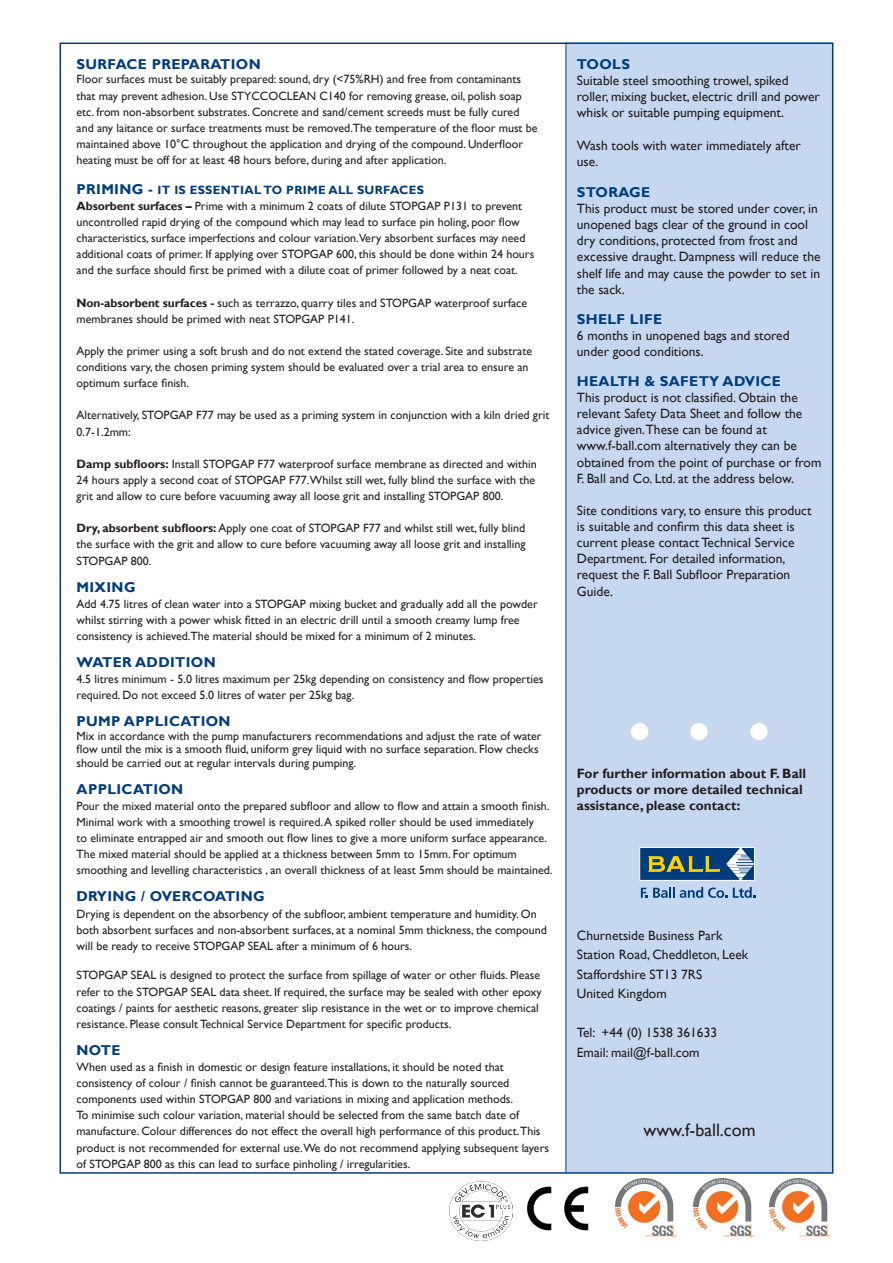
<style>
.page{position:relative;width:893px;height:1263px;background:#fff}
.page>*{position:absolute;margin:0;border:0;box-sizing:border-box;transform-origin:0 0}
.t1{font:18px "Gill Sans";color:#231f20}
.t2{font:700 14.25px "Gill Sans";letter-spacing:.025em;color:#013d7d}
.t3{font:13.5px/16.2px "Gill Sans";color:#231f20}
.t4{font:700 13.5px "Gill Sans";color:#231f20}
.t5{font:12px/16.2px "Gill Sans";color:#231f20}
.t6{font:700 12px "Gill Sans";letter-spacing:.025em;color:#013d7d}
.s1{font-size:14.25px}
.s2{font-weight:700}
</style>
<div class="page">
<div style="left:566px;top:43px;width:267px;height:1129px;background:#c6d8ef"></div>
<hr style="left:566px;top:43px;width:1px;height:1130px;background:#013d7d">
<div style="left:690px;top:723px;width:18px;height:17px;background:#fff;border-radius:50%"></div>
<div style="left:631px;top:723px;width:17px;height:17px;background:#fff;border-radius:50%"></div>
<div style="left:750px;top:723px;width:18px;height:17px;background:#fff;border-radius:50%"></div>
<svg style="left:641px;top:887px;width:86px;height:11px"></svg>
<svg style="left:733px;top:887px;width:22px;height:11px"></svg>
<div style="left:639px;top:847px;width:116px;height:34px;background:#013d7d;border:1px solid #fff"></div>
<svg style="left:648px;top:856px;width:72px;height:16px"></svg>
<svg style="left:726px;top:847px;width:29px;height:33px"></svg>
<img style="left:527px;top:1186px;width:62px;height:45px">
<img style="left:769px;top:1178px;width:61px;height:60px">
<img style="left:693px;top:1178px;width:61px;height:60px">
<img style="left:615px;top:1178px;width:61px;height:60px">
<img style="left:449px;top:1181px;width:64px;height:60px">
<p class="t2" style="left:77px;top:56px;width:186px">SURFACE PREPARATION</p>
<p class="t5" style="left:77px;top:71px;width:463px">Floor surfaces must be suitably prepared: sound, dry (&lt;75%RH) and free from contaminants that may prevent adhesion. Use STYCCOCLEAN C140 for removing grease, oil, polish soap etc. from non-absorbent substrates. Concrete and sand/cement screeds must be fully cured and any laitance or surface treatments must be removed.The temperature of the floor must be maintained above 10°C throughout the application and drying of the compound. Underfloor heating must be off for at least 48 hours before, during and after application.</p>
<p class="t6" style="left:77px;top:182px;width:349px"><span class="s1">PRIMING -</span> IT IS ESSENTIAL TO PRIME ALL SURFACES</p>
<p class="t5" style="left:77px;top:198px;width:459px"><span class="s2">Absorbent surfaces –</span> Prime with a minimum 2 coats of dilute STOPGAP P131 to prevent uncontrolled rapid drying of the compound which may lead to surface pin holing, poor flow characteristics, surface imperfections and colour variation.Very absorbent surfaces may need additional coats of primer. If applying over STOPGAP 600, this should be done within 24 hours and the surface should first be primed with a dilute coat of primer followed by a neat coat.</p>
<p class="t5" style="left:77px;top:295px;width:452px"><span class="s2">Non-absorbent surfaces -</span> such as terrazzo, quarry tiles and STOPGAP waterproof surface membranes should be primed with neat STOPGAP P141.</p>
<p class="t5" style="left:77px;top:343px;width:457px">Apply the primer using a soft brush and do not extend the stated coverage. Site and substrate conditions vary, the chosen priming system should be evaluated over a trial area to ensure an optimum surface finish.</p>
<p class="t5" style="left:77px;top:407px;width:474px">Alternatively, STOPGAP F77 may be used as a priming system in conjunction with a kiln dried grit<br>0.7-1.2mm:</p>
<p class="t5" style="left:77px;top:456px;width:462px"><span class="s2">Damp subfloors:</span> Install STOPGAP F77 waterproof surface membrane as directed and within<br>24 hours apply a second coat of STOPGAP F77.Whilst still wet, fully blind the surface with the grit and allow to cure before vacuuming away all loose grit and installing STOPGAP 800.</p>
<p class="t5" style="left:77px;top:520px;width:451px;text-align:justify"><span class="s2">Dry, absorbent subfloors:</span> Apply one coat of STOPGAP F77 and whilst still wet, fully blind the surface with the grit and allow to cure before vacuuming away all loose grit and installing STOPGAP 800.</p>
<p class="t2" style="left:77px;top:578px;width:61px">MIXING</p>
<p class="t5" style="left:77px;top:596px;width:463px">Add 4.75 litres of clean water into a STOPGAP mixing bucket and gradually add all the powder whilst stirring with a power whisk fitted in an electric drill until a smooth creamy lump free consistency is achieved.The material should be mixed for a minimum of 2 minutes.</p>
<p class="t2" style="left:77px;top:654px;width:141px">WATER ADDITION</p>
<p class="t5" style="left:77px;top:671px;width:469px">4.5 litres minimum - 5.0 litres maximum per 25kg depending on consistency and flow properties required. Do not exceed 5.0 litres of water per 25kg bag.</p>
<p class="t2" style="left:77px;top:713px;width:156px">PUMP APPLICATION</p>
<p class="t5" style="left:77px;top:729px;width:467px;line-height:13.5px">Mix in accordance with the pump manufacturers recommendations and adjust the rate of water flow until the mix is a smooth fluid, uniform grey liquid with no surface separation. Flow checks should be carried out at regular intervals during pumping.</p>
<p class="t2" style="left:77px;top:780px;width:108px">APPLICATION</p>
<p class="t5" style="left:77px;top:798px;width:478px">Pour the mixed material onto the prepared subfloor and allow to flow and attain a smooth finish.<br>Minimal work with a smoothing trowel is required. A spiked roller should be used immediately<br>to eliminate entrapped air and smooth out flow lines to give a more uniform surface appearance.<br>The mixed material should be applied at a thickness between 5mm to 15mm. For optimum smoothing and levelling characteristics , an overall thickness of at least 5mm should be maintained.</p>
<p class="t2" style="left:77px;top:888px;width:190px">DRYING / OVERCOATING</p>
<p class="t5" style="left:77px;top:905px;width:472px">Drying is dependent on the absorbency of the subfloor, ambient temperature and humidity. On both absorbent surfaces and non-absorbent surfaces, at a nominal 5mm thickness, the compound will be ready to receive STOPGAP SEAL after a minimum of 6 hours.</p>
<p class="t5" style="left:77px;top:967px;width:467px">STOPGAP SEAL is designed to protect the surface from spillage of water or other fluids. Please refer to the STOPGAP SEAL data sheet. If required, the surface may be sealed with other epoxy coatings / paints for aesthetic reasons, greater slip resistance in the wet or to improve chemical resistance. Please consult Technical Service Department for specific products.</p>
<p class="t2" style="left:77px;top:1041px;width:45px">NOTE</p>
<p class="t5" style="left:77px;top:1059px;width:474px">When used as a finish in domestic or design feature installations, it should be noted that consistency of colour / finish cannot be guaranteed.This is down to the naturally sourced components used within STOPGAP 800 and variations in mixing and application methods.<br>To minimise such colour variation, material should be selected from the same batch date of manufacture. Colour differences do not effect the overall high performance of this product.This product is not recommended for external use.We do not recommend applying subsequent layers of STOPGAP 800 as this can lead to surface pinholing / irregularities.</p>
<p class="t2" style="left:577px;top:56px;width:55px">TOOLS</p>
<p class="t3" style="left:577px;top:73px;width:244px">Suitable steel smoothing trowel, spiked roller, mixing bucket, electric drill and power whisk or suitable pumping equipment.</p>
<p class="t3" style="left:577px;top:137px;width:225px">Wash tools with water immediately after use.</p>
<p class="t2" style="left:577px;top:184px;width:75px">STORAGE</p>
<p class="t3" style="left:577px;top:201px;width:245px">This product must be stored under cover, in unopened bags clear of the ground in cool dry conditions, protected from frost and excessive draught. Dampness will reduce the shelf life and may cause the powder to set in the sack.</p>
<p class="t2" style="left:577px;top:310px;width:87px">SHELF LIFE</p>
<p class="t3" style="left:577px;top:327px;width:214px">6 months in unopened bags and stored under good conditions.</p>
<p class="t2" style="left:577px;top:373px;width:206px">HEALTH &amp; SAFETY ADVICE</p>
<p class="t3" style="left:577px;top:390px;width:227px">This product is not classified. Obtain the relevant Safety Data Sheet and follow the advice given.These can be found at</p>
<p class="t3" style="left:577px;top:438px;width:246px">www.f-ball.com alternatively they can be obtained from the point of purchase or from<br>F. Ball and Co. Ltd. at the address below.</p>
<p class="t3" style="left:577px;top:503px;width:236px">Site conditions vary, to ensure this product is suitable and confirm this data sheet is current please contact Technical Service</p>
<p class="t3" style="left:577px;top:551px;width:215px">Department. For detailed information, request the F. Ball Subfloor Preparation<br>Guide.</p>
<p class="t4" style="left:577px;top:765px;width:231px">For further information about F. Ball</p>
<p class="t4" style="left:577px;top:781px;width:227px">products or more detailed technical</p>
<p class="t4" style="left:577px;top:797px;width:165px">assistance, please contact:</p>
<p class="t3" style="left:577px;top:927px;width:147px">Churnetside Business Park</p>
<p class="t3" style="left:577px;top:947px;width:173px">Station Road, Cheddleton, Leek</p>
<p class="t3" style="left:577px;top:966px;width:127px">Staffordshire ST13 7RS</p>
<p class="t3" style="left:577px;top:986px;width:91px">United Kingdom</p>
<p class="t3" style="left:577px;top:1025px;width:142px">Tel: +44 (0) 1538 361633</p>
<p class="t3" style="left:577px;top:1044px;width:124px">Email: mail@f-ball.com</p>
<p class="t1" style="left:643px;top:1119px;width:114px">www.f-ball.com</p>
</div>
